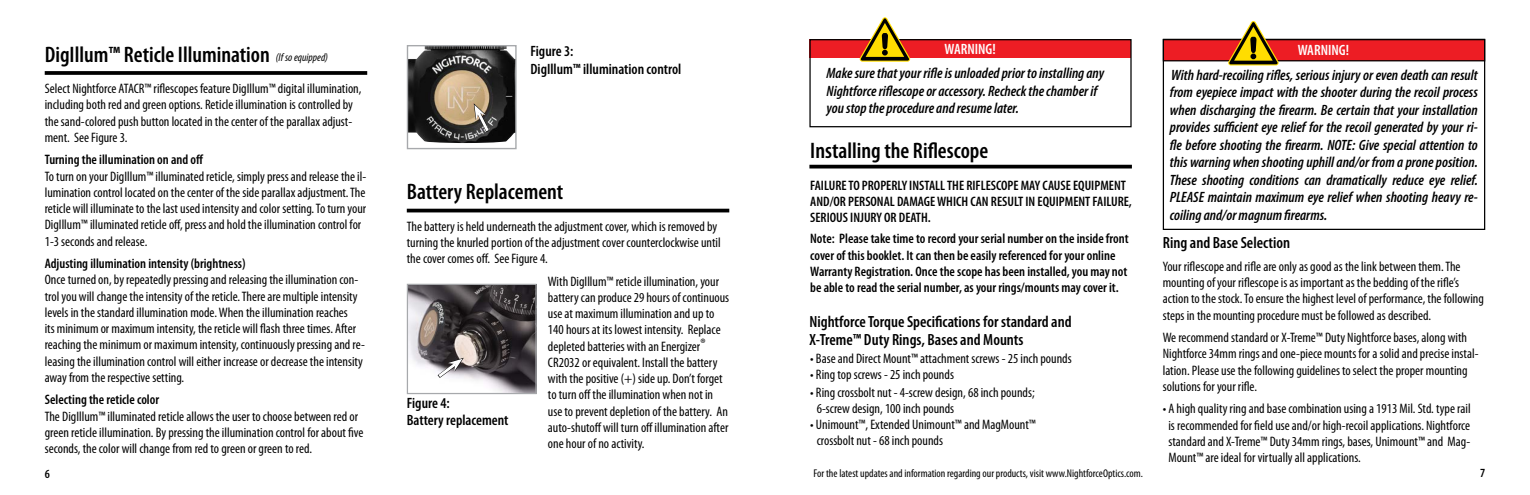
<style>
.page{position:relative;width:1530px;height:495px;background:#fff}
.page>*{position:absolute;margin:0;border:0;box-sizing:border-box;transform-origin:0 0}
.t1{font:600 condensed 22.5px "Myriad Pro";color:#000}
.t2{font:600 condensed 16.25px/17.5px "Myriad Pro";color:#000}
.t3{font:italic 600 condensed 15px/17.5px "Myriad Pro";color:#000;text-align:justify}
.t4{font:600 condensed 15px/17.5px "Myriad Pro";color:#000}
.t5{font:600 condensed 15px "Myriad Pro";color:#fff}
.t6{font:condensed 13.75px/16.2px "Myriad Pro";color:#000}
.t7{font:600 condensed 13.75px/16.2px "Myriad Pro";color:#000}
.t8{font:600 condensed 12.5px "Myriad Pro";color:#000}
.t9{font:condensed 11.25px "Myriad Pro";color:#000}
.t10{font:italic condensed 11.25px "Myriad Pro";color:#000}
</style>
<div class="page">
<svg style="left:45px;top:71px;width:322px;height:4px"></svg>
<img style="left:409px;top:47px;width:106px;height:96px">
<div style="left:407px;top:45px;width:110px;height:104px;border:1px solid #a7a9ac"></div>
<svg style="left:474px;top:103px;width:17px;height:31px"></svg>
<hr style="left:407px;top:209px;width:322px;height:3px;background:#000">
<img style="left:409px;top:286px;width:126px;height:106px">
<div style="left:407px;top:284px;width:130px;height:110px;border:1px solid #a7a9ac"></div>
<div style="left:1163px;top:39px;width:322px;height:191px;border:1px solid #000"></div>
<div style="left:1163px;top:40px;width:322px;height:21px;background:#ed1d24"></div>
<div style="left:1163px;top:39px;width:322px;height:22px;border:1px solid #000"></div>
<svg style="left:1228px;top:21px;width:51px;height:44px"></svg>
<div style="left:809px;top:39px;width:322px;height:19px;background:#ed1d24"></div>
<div style="left:809px;top:39px;width:323px;height:88px;border:1px solid #000"></div>
<svg style="left:860px;top:17px;width:50px;height:45px"></svg>
<svg style="left:809px;top:165px;width:323px;height:4px"></svg>
<svg style="left:435px;top:358px;width:29px;height:22px"></svg>
<h1 class="t1" style="left:45px;top:41px;width:227px">DigIllum™ Reticle Illumination</h1>
<p class="t6" style="left:45px;top:80px;width:318px">Select Nightforce ATACR™ riflescopes feature DigIllum™ digital illumination, including both red and green options. Reticle illumination is controlled by the sand-colored push button located in the center of the parallax adjust&shy;ment. See Figure 3.</p>
<p class="t7" style="left:45px;top:151px;width:160px">Turning the illumination on and off</p>
<p class="t6" style="left:45px;top:168px;width:323px">To turn on your DigIllum™ illuminated reticle, simply press and release the il&shy;lumination control located on the center of the side parallax adjustment. The reticle will illuminate to the last used intensity and color setting. To turn your DigIllum™ illuminated reticle off, press and hold the illumination control for 1-3 seconds and release.</p>
<p class="t7" style="left:45px;top:255px;width:202px">Adjusting illumination intensity (brightness)</p>
<p class="t6" style="left:45px;top:272px;width:322px">Once turned on, by repeatedly pressing and releasing the illumination con&shy;trol you will change the intensity of the reticle. There are multiple intensity levels in the standard illumination mode. When the illumination reaches<br>its minimum or maximum intensity, the reticle will flash three times. After reaching the minimum or maximum intensity, continuously pressing and re&shy;leasing the illumination control will either increase or decrease the intensity away from the respective setting.</p>
<p class="t7" style="left:45px;top:391px;width:116px">Selecting the reticle color</p>
<p class="t6" style="left:45px;top:408px;width:320px">The DigIllum™ illuminated reticle allows the user to choose between red or green reticle illumination. By pressing the illumination control for about five seconds, the color will change from red to green or green to red.</p>
<p class="t10" style="left:276px;top:50px;width:54px">(If so equipped)</p>
<p class="t4" style="left:530px;top:42px;width:152px">Figure 3:<br>DigIllum™ illumination control</p>
<h1 class="t1" style="left:407px;top:178px;width:158px">Battery Replacement</h1>
<p class="t6" style="left:407px;top:218px;width:315px">The battery is held underneath the adjustment cover, which is removed by turning the knurled portion of the adjustment cover counterclockwise until the cover comes off. See Figure 4.</p>
<p class="t6" style="left:548px;top:273px;width:183px">With DigIllum™ reticle illumination, your battery can produce 29 hours of continuous use at maximum illumination and up to 140 hours at its lowest intensity. Replace depleted batteries with an Energizer® CR2032 or equivalent. Install the battery with the positive (+) side up. Don’t forget to turn off the illumination when not in use to prevent depletion of the battery. An auto-shutoff will turn off illumination after one hour of no activity.</p>
<p class="t4" style="left:407px;top:394px;width:103px">Figure 4:<br>Battery replacement</p>
<p class="t5" style="left:944px;top:40px;width:53px">WARNING!</p>
<p class="t3" style="left:827px;top:64px;width:279px;text-align:left">Make sure that your rifle is unloaded prior to installing any<br>Nightforce riflescope or accessory. Recheck the chamber if you stop the procedure and resume later.</p>
<h1 class="t1" style="left:810px;top:137px;width:180px">Installing the Riflescope</h1>
<p class="t7" style="left:810px;top:177px;width:323px">FAILURE TO PROPERLY INSTALL THE RIFLESCOPE MAY CAUSE EQUIPMENT<br>AND/OR PERSONAL DAMAGE WHICH CAN RESULT IN EQUIPMENT FAILURE,<br>SERIOUS INJURY OR DEATH.</p>
<p class="t7" style="left:810px;top:230px;width:320px">Note: Please take time to record your serial number on the inside front cover of this booklet. It can then be easily referenced for your online Warranty Registration. Once the scope has been installed, you may not be able to read the serial number, as your rings/mounts may cover it.</p>
<p class="t2" style="left:809px;top:313px;width:264px">Nightforce Torque Specifications for standard and<br>X-Treme™ Duty Rings, Bases and Mounts</p>
<p class="t6" style="left:810px;top:350px;width:263px">• Base and Direct Mount™ attachment screws - 25 inch pounds</p>
<p class="t6" style="left:810px;top:366px;width:145px">• Ring top screws - 25 inch pounds</p>
<p class="t6" style="left:817px;top:384px;width:219px;text-indent:-6px">• Ring crossbolt nut - 4-screw design, 68 inch pounds;<br>6-screw design, 100 inch pounds</p>
<p class="t6" style="left:817px;top:416px;width:221px;text-indent:-6px">• Unimount™, Extended Unimount™ and MagMount™ crossbolt nut - 68 inch pounds</p>
<p class="t5" style="left:1298px;top:41px;width:53px">WARNING!</p>
<p class="t3" style="left:1170px;top:66px;width:310px">With hard-recoiling rifles, serious injury or even death can result from eyepiece impact with the shooter during the recoil process when discharging the firearm. Be certain that your installation provides sufficient eye relief for the recoil generated by your ri&shy;fle before shooting the firearm. NOTE: Give special attention to this warning when shooting uphill and/or from a prone position.<br>These shooting conditions can dramatically reduce eye relief.<br>PLEASE maintain maximum eye relief when shooting heavy re&shy;coiling and/or magnum firearms.</p>
<p class="t2" style="left:1163px;top:234px;width:129px">Ring and Base Selection</p>
<p class="t6" style="left:1163px;top:258px;width:323px">Your riflescope and rifle are only as good as the link between them. The mounting of your riflescope is as important as the bedding of the rifle’s action to the stock. To ensure the highest level of performance, the following steps in the mounting procedure must be followed as described.</p>
<p class="t6" style="left:1163px;top:329px;width:317px">We recommend standard or X-Treme™ Duty Nightforce bases, along with Nightforce 34mm rings and one-piece mounts for a solid and precise instal&shy;lation. Please use the following guidelines to select the proper mounting solutions for your rifle.</p>
<p class="t6" style="left:1168px;top:401px;width:304px;text-align:justify;text-indent:-6px">• A high quality ring and base combination using a 1913 Mil. Std. type rail is recommended for field use and/or high-recoil applications. Nightforce standard and X-Treme™ Duty 34mm rings, bases, Unimount™ and Mag-Mount™ are ideal for virtually all applications.</p>
<p class="t8" style="left:45px;top:466px;width:7px">6</p>
<p class="t9" style="left:814px;top:467px;width:331px">For the latest updates and information regarding our products, visit www.NightforceOptics.com.</p>
<p class="t8" style="left:1480px;top:465px;width:7px">7</p>
</div>
